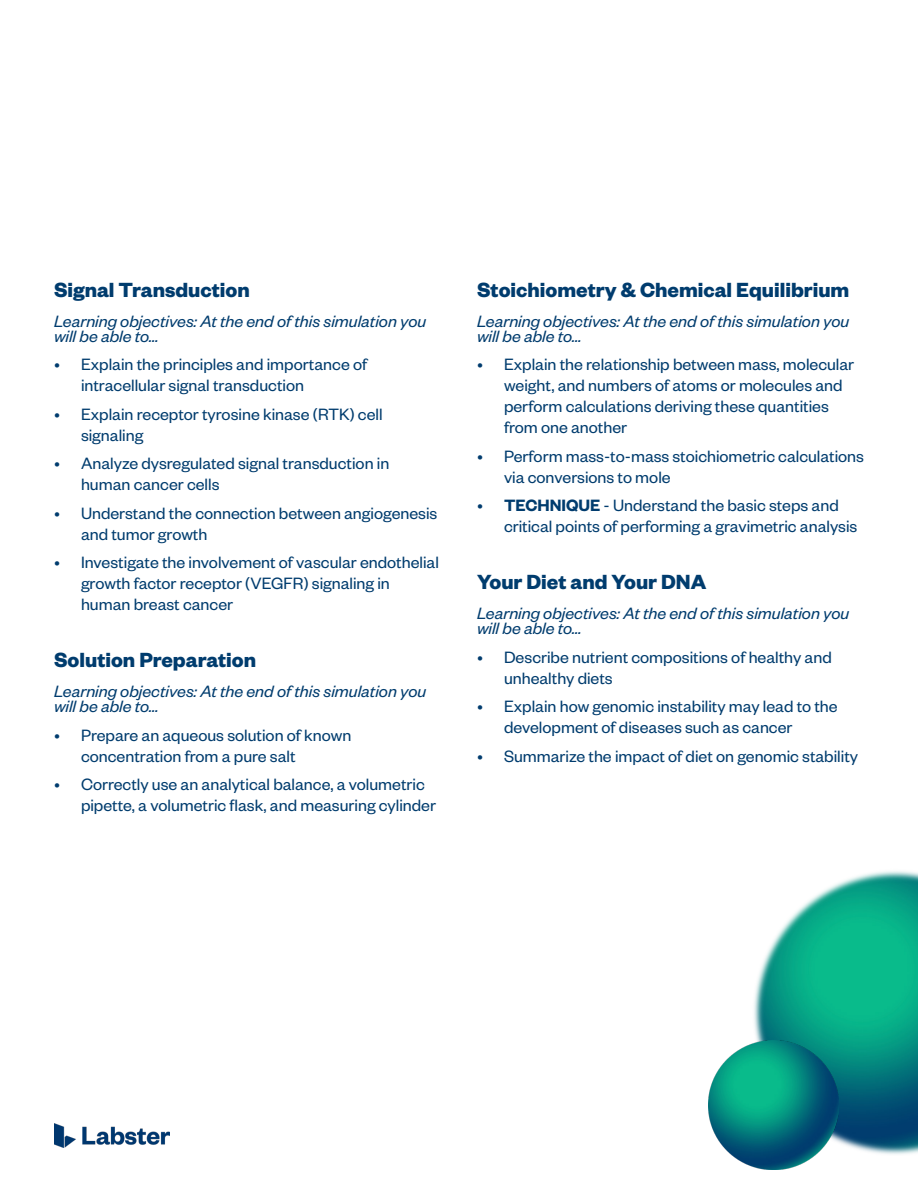
<style>
.page{position:relative;width:918px;height:1188px;background:#fff}
.page>*{position:absolute;margin:0;border:0;box-sizing:border-box;transform-origin:0 0}
.t1{font:700 22.5px "Founders Grotesk";color:#003c6e}
.t2{font:18px/21px "Founders Grotesk";color:#003c6e}
.t3{font:italic 18px/15px "Founders Grotesk";color:#003c6e}
.s1{font-weight:600}
</style>
<div class="page">
<img style="left:754px;top:871px;width:164px;height:284px">
<img style="left:709px;top:1040px;width:129px;height:130px">
<img style="left:54px;top:1123px;width:115px;height:24px">
<p class="t1" style="left:54px;top:275px;width:197px">Signal Transduction</p>
<p class="t3" style="left:54px;top:313px;width:374px">Learning objectives: At the end of this simulation you will be able to…</p>
<p class="t2" style="left:81px;top:353px;width:288px;text-indent:-27px">• Explain the principles and importance of intracellular signal transduction</p>
<p class="t2" style="left:81px;top:403px;width:303px;text-indent:-27px">• Explain receptor tyrosine kinase (RTK) cell signaling</p>
<p class="t2" style="left:81px;top:452px;width:310px;text-indent:-27px">• Analyze dysregulated signal transduction in human cancer cells</p>
<p class="t2" style="left:81px;top:502px;width:358px;text-indent:-27px">• Understand the connection between angiogenesis and tumor growth</p>
<p class="t2" style="left:81px;top:551px;width:359px;text-indent:-27px">• Investigate the involvement of vascular endothelial growth factor receptor (VEGFR) signaling in human breast cancer</p>
<p class="t1" style="left:54px;top:646px;width:204px">Solution Preparation</p>
<p class="t3" style="left:54px;top:683px;width:374px">Learning objectives: At the end of this simulation you will be able to…</p>
<p class="t2" style="left:81px;top:724px;width:272px;text-indent:-27px">• Prepare an aqueous solution of known concentration from a pure salt</p>
<p class="t2" style="left:81px;top:773px;width:357px;text-indent:-27px">• Correctly use an analytical balance, a volumetric pipette, a volumetric flask, and measuring cylinder</p>
<p class="t1" style="left:477px;top:275px;width:374px">Stoichiometry &amp; Chemical Equilibrium</p>
<p class="t3" style="left:477px;top:313px;width:374px">Learning objectives: At the end of this simulation you will be able to…</p>
<p class="t2" style="left:504px;top:353px;width:352px;text-indent:-27px">• Explain the relationship between mass, molecular weight, and numbers of atoms or molecules and perform calculations deriving these quantities from one another</p>
<p class="t2" style="left:504px;top:445px;width:362px;text-indent:-27px">• Perform mass-to-mass stoichiometric calculations via conversions to mole</p>
<p class="t2" style="left:504px;top:494px;width:355px;text-indent:-27px">• <span class="s1">TECHNIQUE</span> - Understand the basic steps and critical points of performing a gravimetric analysis</p>
<p class="t1" style="left:477px;top:568px;width:231px">Your Diet and Your DNA</p>
<p class="t3" style="left:477px;top:605px;width:374px">Learning objectives: At the end of this simulation you will be able to…</p>
<p class="t2" style="left:504px;top:646px;width:329px;text-indent:-27px">• Describe nutrient compositions of healthy and unhealthy diets</p>
<p class="t2" style="left:504px;top:695px;width:335px;text-indent:-27px">• Explain how genomic instability may lead to the development of diseases such as cancer</p>
<p class="t2" style="left:477px;top:745px;width:383px">• Summarize the impact of diet on genomic stability</p>
</div>
